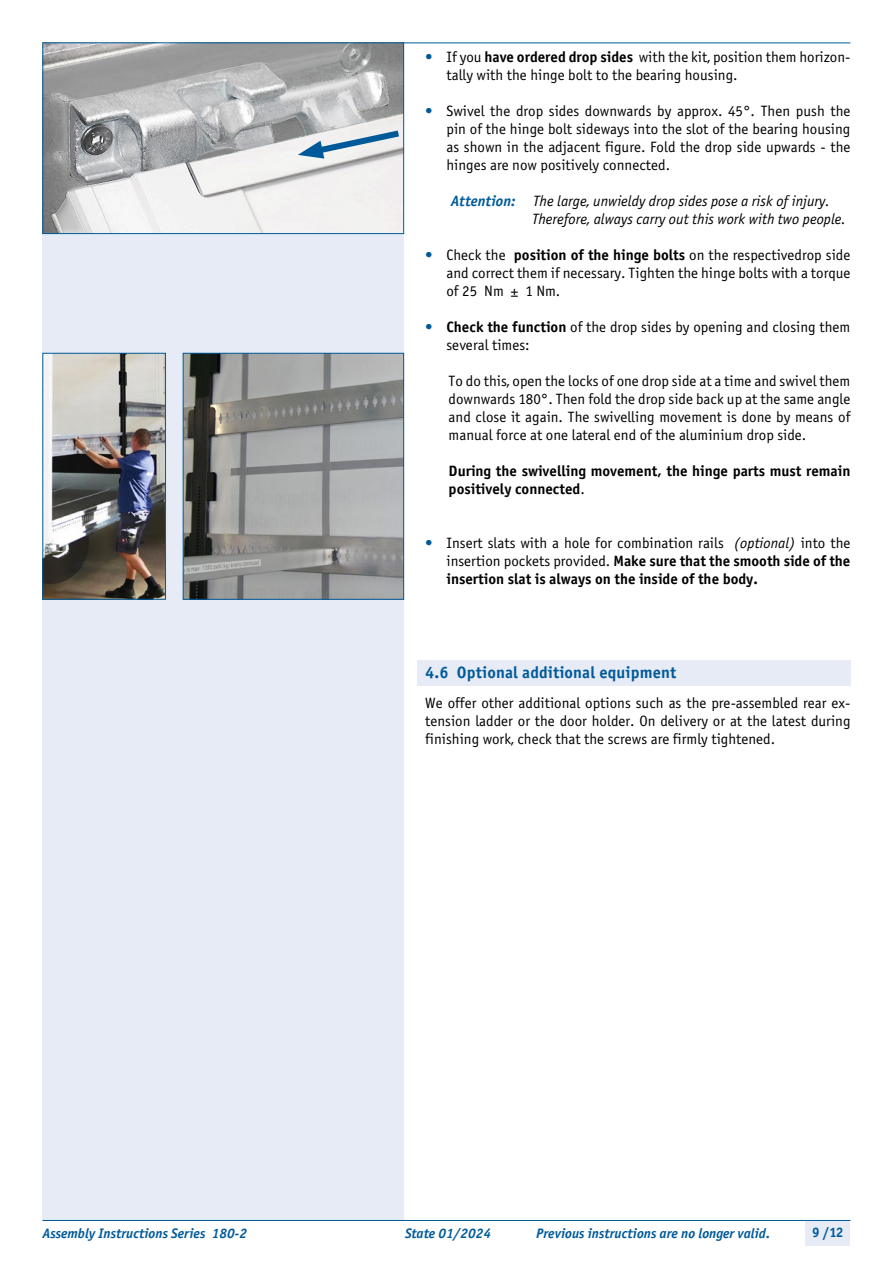
<style>
.page{position:relative;width:893px;height:1263px;background:#fff}
.page>*{position:absolute;margin:0;border:0;box-sizing:border-box;transform-origin:0 0}
.t1{font:16.5px "Officina Sans Bold ITC";letter-spacing:.01em;color:#005a9a}
.t2{font:15px/18px "Officina Sans Book ITC";color:#000;text-align:justify}
.t3{font:15px/18px "Officina Sans Bold ITC";color:#000}
.t4{font:italic 15px/18px "Officina Sans Book ITC";color:#000}
.t5{font:italic 13.8px "Officina Sans Bold ITC";color:#005a9a}
.t6{font:13.8px "Officina Sans Bold ITC";color:#005a9a}
.s1{color:#005a9a}
.s2{font-family:"Officina Sans Bold ITC"}
.s3{font-family:"Officina Sans Bold ITC";color:#005a9a}
.s4{font-family:"Officina Sans Book ITC"}
.s5{font-style:italic}
</style>
<div class="page">
<div style="left:43px;top:42px;width:361px;height:1178px;background:#e6ebf6"></div>
<div style="left:806px;top:1220px;width:44px;height:26px;background:#e6ebf6"></div>
<hr style="left:43px;top:1220px;width:807px;height:1px;background:#005a9a">
<hr style="left:43px;top:43px;width:807px;height:1px;background:#005a9a">
<div style="left:417px;top:660px;width:433px;height:26px;background:#e6ebf6"></div>
<img style="left:185px;top:355px;width:217px;height:243px">
<div style="left:183px;top:353px;width:221px;height:247px;border:1px solid #005a9a"></div>
<img style="left:45px;top:355px;width:119px;height:243px">
<div style="left:43px;top:353px;width:123px;height:247px;border:1px solid #005a9a"></div>
<img style="left:45px;top:45px;width:357px;height:187px">
<div style="left:43px;top:43px;width:361px;height:191px;border:1px solid #005a9a"></div>
<svg style="left:298px;top:126px;width:107px;height:33px"></svg>
<p class="t2" style="left:446px;top:48px;width:405px;text-indent:-21px"><span class="s1">•</span> If you <span class="s2">have ordered drop sides</span> with the kit, position them horizon&shy;tally with the hinge bolt to the bearing housing.</p>
<p class="t2" style="left:446px;top:102px;width:405px;text-indent:-21px"><span class="s1">•</span> Swivel the drop sides downwards by approx. 45°. Then push the pin of the hinge bolt sideways into the slot of the bearing housing as shown in the adjacent figure. Fold the drop side upwards - the hinges are now positively connected.</p>
<p class="t4" style="left:532px;top:192px;width:315px;text-indent:-81px"><span class="s3">Attention:</span> The large, unwieldy drop sides pose a risk of injury.<br>Therefore, always carry out this work with two people.</p>
<p class="t2" style="left:446px;top:246px;width:405px;text-indent:-21px"><span class="s1">•</span> Check the <span class="s2">position of the hinge bolts</span> on the respectivedrop side and correct them if necessary. Tighten the hinge bolts with a torque of 25 Nm ± 1 Nm.</p>
<p class="t2" style="left:446px;top:318px;width:405px;text-indent:-21px"><span class="s1">•</span> <span class="s2">Check the function</span> of the drop sides by opening and closing them several times:</p>
<p class="t2" style="left:449px;top:372px;width:403px">To do this, open the locks of one drop side at a time and swivel them downwards 180°. Then fold the drop side back up at the same angle and close it again. The swivelling movement is done by means of manual force at one lateral end of the aluminium drop side.</p>
<p class="t3" style="left:449px;top:462px;width:403px">During the swivelling movement, the hinge parts must remain positively connected<span class="s4">.</span></p>
<p class="t2" style="left:425px;top:534px;width:427px"><span class="s1">•</span> Insert slats with a hole for combination rails <span class="s5">(optional)</span> into the</p>
<p class="t3" style="left:446px;top:552px;width:405px"><span class="s4">insertion pockets provided.</span> Make sure that the smooth side of the insertion slat is always on the inside of the body.</p>
<p class="t1" style="left:425px;top:662px;width:253px">4.6 Optional additional equipment</p>
<p class="t2" style="left:425px;top:694px;width:427px">We offer other additional options such as the pre-assembled rear ex&shy;tension ladder or the door holder. On delivery or at the latest during finishing work, check that the screws are firmly tightened.</p>
<p class="t5" style="left:43px;top:1225px;width:206px">Assembly Instructions Series 180-2</p>
<p class="t5" style="left:405px;top:1225px;width:88px">State 01/2024</p>
<p class="t5" style="left:536px;top:1225px;width:235px">Previous instructions are no longer valid.</p>
<p class="t6" style="left:812px;top:1224px;width:33px">9 /12</p>
</div>
